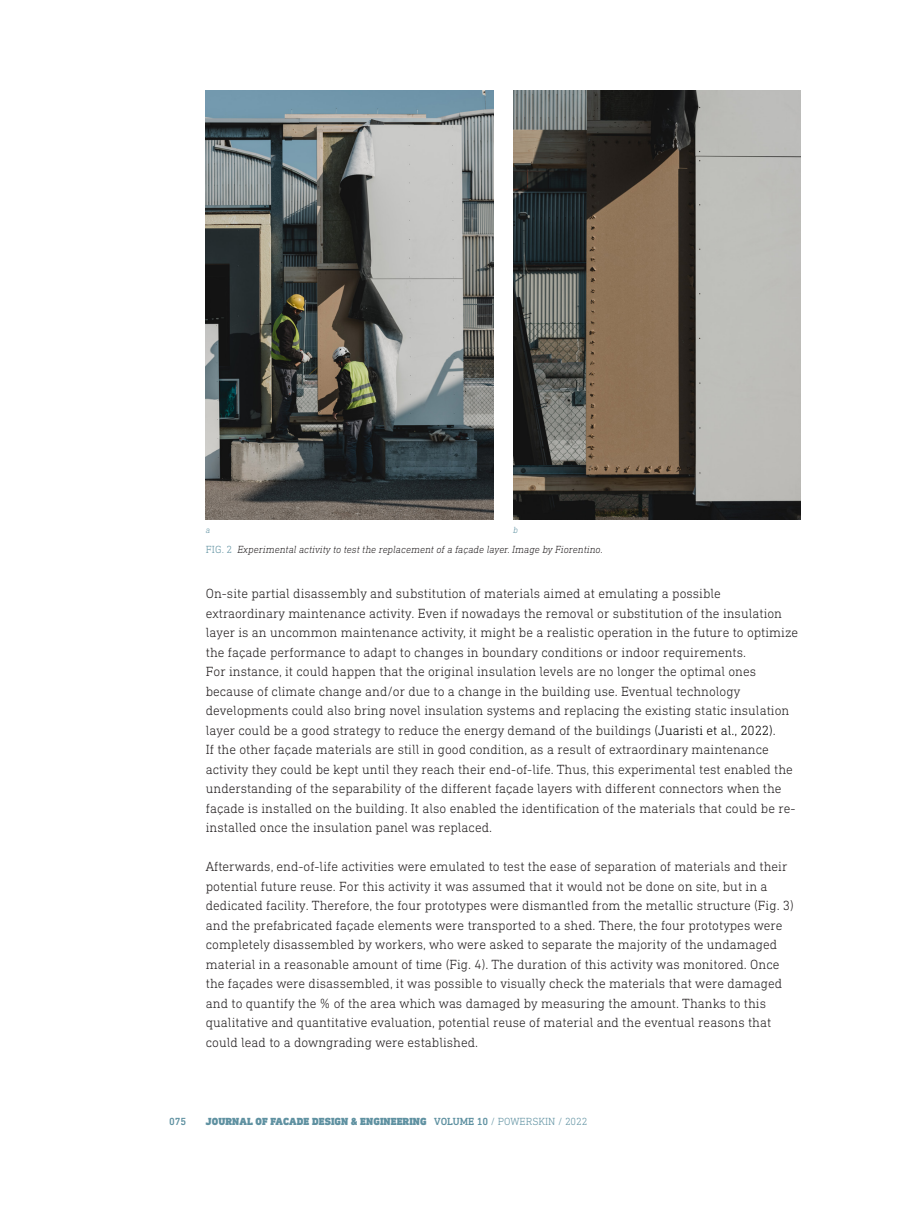
<style>
.page{position:relative;width:919px;height:1214px;background:#fff}
.page>*{position:absolute;margin:0;border:0;box-sizing:border-box;transform-origin:0 0}
.BODY_Normal{font:300 13.5px/19.5px "DIN Next Slab Pro";color:#231f20}
.t1{font:italic 300 10.5px "DIN Next Slab Pro";color:#231f20}
.t2{font:900 10.5px "DIN Next Slab Pro";letter-spacing:.01em;color:#5f91a1}
.t3{font:500 10.5px "DIN Next Slab Pro";color:#5f91a1}
.FIGURE_Body{font:italic 300 9px "DIN Next Slab Pro";color:#5f91a1}
.s1{font-style:normal;color:#5f91a1}
.s2{color:#000}
.s3{font-weight:500}
.s4{font-weight:300}
</style>
<div class="page">
<img style="left:206px;top:91px;width:287px;height:429px">
<img style="left:513px;top:91px;width:287px;height:429px">
<p class="FIGURE_Body" style="left:206px;top:524px;width:6px">a</p>
<p class="FIGURE_Body" style="left:513px;top:524px;width:6px">b</p>
<p class="t1" style="left:206px;top:544px;width:398px"><span class="s1">Fig . 2</span> Experimental activity to test the replacement of a façade layer. Image by Fiorentino.</p>
<p class="BODY_Normal" style="left:206px;top:583px;width:594px">On-site partial disassembly and substitution of materials aimed at emulating a possible extraordinary maintenance activity. Even if nowadays the removal or substitution of the insulation layer is an uncommon maintenance activity, it might be a realistic operation in the future to optimize the façade performance to adapt to changes in boundary conditions or indoor requirements.<br>For instance, it could happen that the original insulation levels are no longer the optimal ones because of climate change and/or due to a change in the building use. Eventual technology developments could also bring novel insulation systems and replacing the existing static insulation layer could be a good strategy to reduce the energy demand of the buildings <span class="s2">(Juaristi et al., 2022)</span>.<br>If the other façade materials are still in good condition, as a result of extraordinary maintenance activity they could be kept until they reach their end-of-life. Thus, this experimental test enabled the understanding of the separability of the different façade layers with different connectors when the façade is installed on the building. It also enabled the identification of the materials that could be re&shy;installed once the insulation panel was replaced.</p>
<p class="BODY_Normal" style="left:206px;top:856px;width:589px">Afterwards, end-of-life activities were emulated to test the ease of separation of materials and their potential future reuse. For this activity it was assumed that it would not be done on site, but in a dedicated facility. Therefore, the four prototypes were dismantled from the metallic structure (Fig. 3) and the prefabricated façade elements were transported to a shed. There, the four prototypes were completely disassembled by workers, who were asked to separate the majority of the undamaged material in a reasonable amount of time (Fig. 4). The duration of this activity was monitored. Once the façades were disassembled, it was possible to visually check the materials that were damaged and to quantify the % of the area which was damaged by measuring the amount. Thanks to this qualitative and quantitative evaluation, potential reuse of material and the eventual reasons that could lead to a downgrading were established.</p>
<p class="t3" style="left:169px;top:1115px;width:19px">075</p>
<p class="t2" style="left:206px;top:1114px;width:383px">JOURNAL OF FACADE DESIGN &amp; ENGINEERING <span class="s3">VOLUME 10</span> <span class="s4">/ POWERSKIN / 2022</span></p>
</div>
